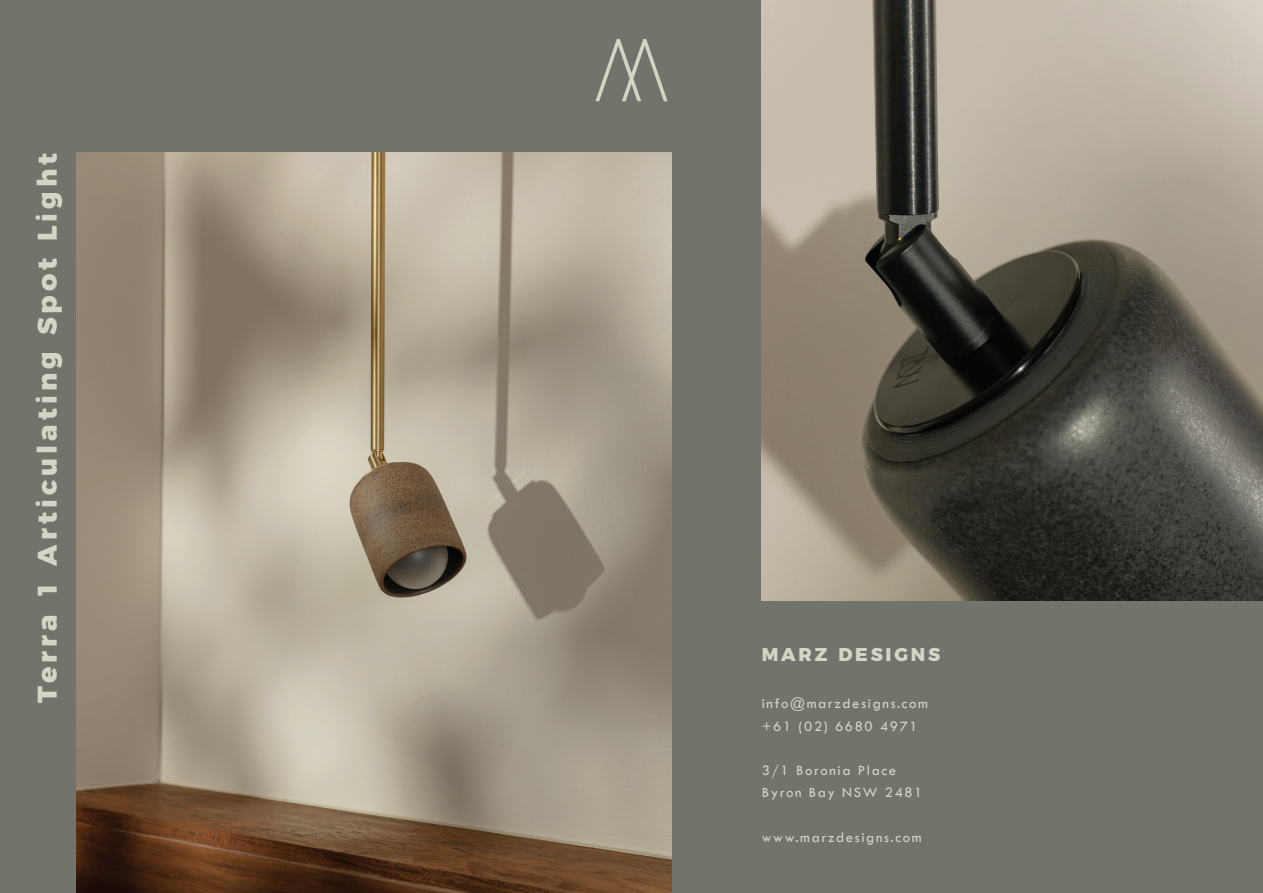
<style>
.page{position:relative;width:1263px;height:893px;background:#72746c}
.page>*{position:absolute;margin:0;border:0;box-sizing:border-box;transform-origin:0 0}
.t1{font:800 27px "Montserrat";letter-spacing:.15em;color:#d3d6c7}
.t2{font:800 18.45px "Montserrat";letter-spacing:.15em;color:#d3d6c7}
.t3{font:14.85px/22.2px "Tw Cen";letter-spacing:.11em;color:#d3d6c7}
</style>
<div class="page">
<svg style="left:595px;top:39px;width:73px;height:63px"></svg>
<div style="left:648px;top:29px;width:37px;height:20px;background:#72746c;border-radius:50%"></div>
<img style="left:762px;top:0;width:501px;height:600px">
<img style="left:76px;top:153px;width:595px;height:740px">
<h1 class="t1" style="left:25px;top:703px;width:551px;rotate:-90deg">Terra 1 Articulating Spot Light</h1>
<p class="t2" style="left:762px;top:639px;width:180px">MARZ DESIGNS</p>
<p class="t3" style="left:762px;top:693px;width:168px">info@marzdesigns.com +61 (02) 6680 4971</p>
<p class="t3" style="left:762px;top:759px;width:162px">3/1 Boronia Place<br>Byron Bay NSW 2481</p>
<p class="t3" style="left:762px;top:826px;width:161px">www.marzdesigns.com</p>
</div>
